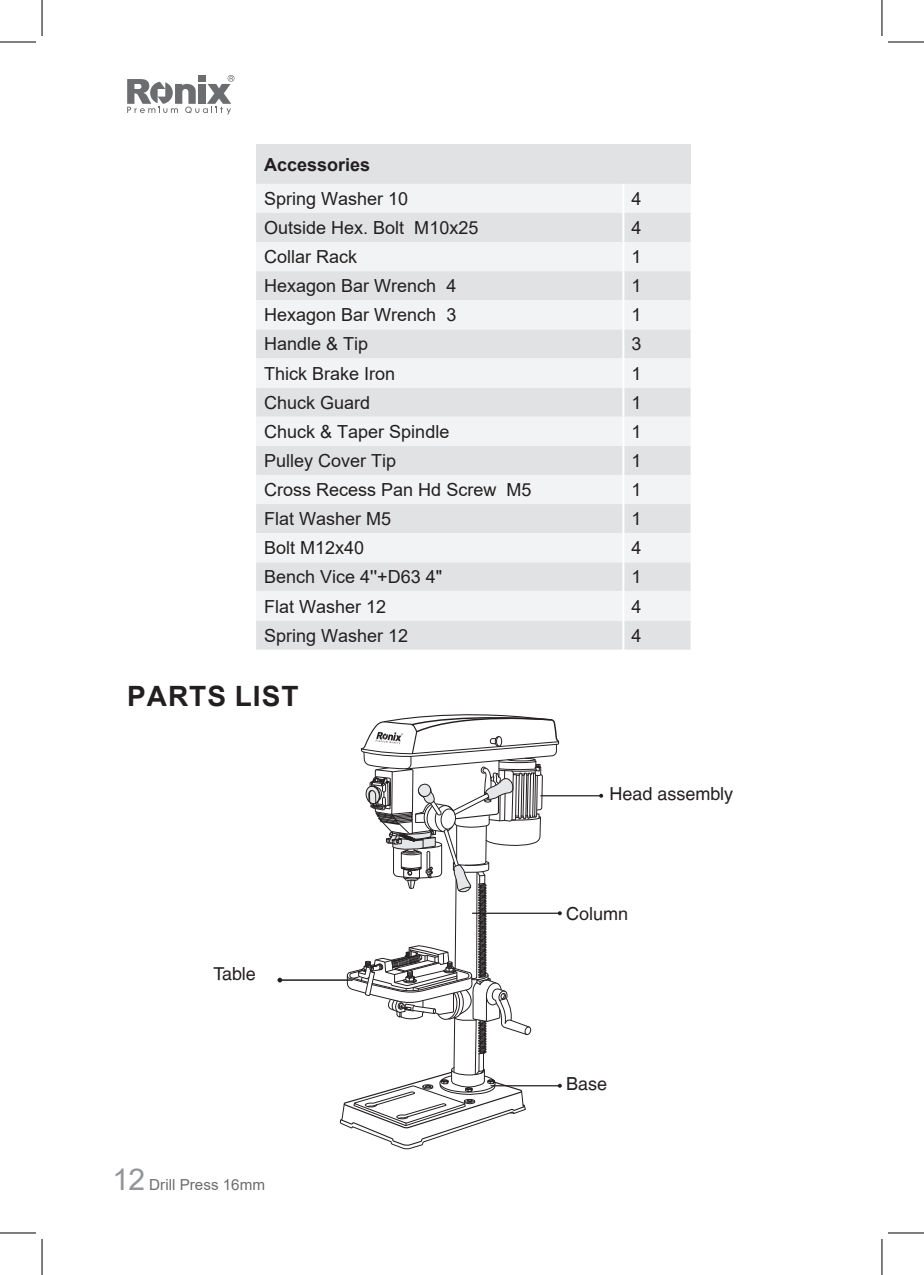
<style>
.page{position:relative;width:924px;height:1275px;background:#fff}
.page>*{position:absolute;margin:0;border:0;box-sizing:border-box;transform-origin:0 0}
.t1{font:700 28px "Arial";letter-spacing:.035em;color:#231f20}
.t2{font:18px "Arial";color:#231f20}
.t3{font:18px "Helvetica LT";color:#231f20}
.t4{font:700 18px "Arial";color:#231f20}
.t5{font:15.2px "Arial";color:#6c6d70}
.s1{font-size:30px;color:#939598}
</style>
<div class="page">
<svg style="left:127px;top:75px;width:107px;height:40px"></svg>
<div style="left:198px;top:75px;width:7px;height:7px;background:#6c6d70"></div>
<div style="left:256px;top:144px;width:434px;height:40px;background:#e1e2e4"></div>
<div style="left:256px;top:184px;width:434px;height:29px;background:#f2f3f4"></div>
<div style="left:256px;top:213px;width:434px;height:436px;background:#e1e2e4"></div>
<svg style="left:256px;top:242px;width:434px;height:378px;fill:#f2f3f4"></svg>
<hr style="left:622px;top:184px;width:2px;height:29px;background:#fff">
<hr style="left:622px;top:213px;width:2px;height:29px;background:#fff">
<hr style="left:622px;top:242px;width:2px;height:29px;background:#fff">
<hr style="left:622px;top:271px;width:2px;height:29px;background:#fff">
<hr style="left:622px;top:300px;width:2px;height:29px;background:#fff">
<hr style="left:622px;top:329px;width:2px;height:29px;background:#fff">
<hr style="left:622px;top:358px;width:2px;height:29px;background:#fff">
<hr style="left:622px;top:387px;width:2px;height:30px;background:#fff">
<hr style="left:622px;top:417px;width:2px;height:29px;background:#fff">
<hr style="left:622px;top:446px;width:2px;height:29px;background:#fff">
<hr style="left:622px;top:475px;width:2px;height:29px;background:#fff">
<hr style="left:622px;top:504px;width:2px;height:29px;background:#fff">
<hr style="left:622px;top:533px;width:2px;height:29px;background:#fff">
<hr style="left:622px;top:562px;width:2px;height:29px;background:#fff">
<hr style="left:622px;top:591px;width:2px;height:29px;background:#fff">
<hr style="left:622px;top:620px;width:2px;height:29px;background:#fff">
<hr style="left:280px;top:979px;width:72px;height:2px;background:#231f20">
<svg style="left:277px;top:977px;width:5px;height:5px"></svg>
<hr style="left:540px;top:795px;width:61px;height:1px;background:#231f20">
<svg style="left:599px;top:794px;width:4px;height:4px"></svg>
<svg style="left:339px;top:714px;width:222px;height:436px"></svg>
<hr style="left:0;top:42px;width:36px;height:1px;background:#000">
<hr style="left:887px;top:42px;width:36px;height:1px;background:#000">
<hr style="left:0;top:1232px;width:36px;height:1px;background:#000">
<hr style="left:887px;top:1232px;width:36px;height:1px;background:#000">
<hr style="left:42px;top:0;width:1px;height:36px;background:#000">
<hr style="left:42px;top:1239px;width:1px;height:36px;background:#000">
<hr style="left:881px;top:0;width:1px;height:36px;background:#000">
<hr style="left:881px;top:1239px;width:1px;height:36px;background:#000">
<p class="t4" style="left:264px;top:151px;width:108px">Accessories</p>
<p class="t2" style="left:264px;top:186px;width:146px">Spring Washer 10</p>
<p class="t2" style="left:631px;top:186px;width:12px">4</p>
<p class="t2" style="left:264px;top:215px;width:216px">Outside Hex. Bolt M10x25</p>
<p class="t2" style="left:631px;top:215px;width:12px">4</p>
<p class="t2" style="left:264px;top:244px;width:95px">Collar Rack</p>
<p class="t2" style="left:631px;top:244px;width:12px">1</p>
<p class="t2" style="left:264px;top:273px;width:194px">Hexagon Bar Wrench 4</p>
<p class="t2" style="left:631px;top:273px;width:12px">1</p>
<p class="t2" style="left:264px;top:303px;width:194px">Hexagon Bar Wrench 3</p>
<p class="t2" style="left:631px;top:303px;width:12px">1</p>
<p class="t2" style="left:264px;top:332px;width:106px">Handle &amp; Tip</p>
<p class="t2" style="left:631px;top:332px;width:12px">3</p>
<p class="t2" style="left:264px;top:361px;width:133px">Thick Brake Iron</p>
<p class="t2" style="left:631px;top:361px;width:12px">1</p>
<p class="t2" style="left:264px;top:390px;width:108px">Chuck Guard</p>
<p class="t2" style="left:631px;top:390px;width:12px">1</p>
<p class="t2" style="left:264px;top:419px;width:187px">Chuck &amp; Taper Spindle</p>
<p class="t2" style="left:631px;top:419px;width:12px">1</p>
<p class="t2" style="left:264px;top:448px;width:134px">Pulley Cover Tip</p>
<p class="t2" style="left:631px;top:448px;width:12px">1</p>
<p class="t2" style="left:264px;top:477px;width:269px">Cross Recess Pan Hd Screw M5</p>
<p class="t2" style="left:631px;top:477px;width:12px">1</p>
<p class="t2" style="left:264px;top:506px;width:129px">Flat Washer M5</p>
<p class="t2" style="left:631px;top:506px;width:12px">1</p>
<p class="t2" style="left:264px;top:535px;width:102px">Bolt M12x40</p>
<p class="t2" style="left:631px;top:535px;width:12px">4</p>
<p class="t2" style="left:264px;top:565px;width:179px">Bench Vice 4''+D63 4"</p>
<p class="t2" style="left:631px;top:565px;width:12px">1</p>
<p class="t2" style="left:264px;top:594px;width:124px">Flat Washer 12</p>
<p class="t2" style="left:631px;top:594px;width:12px">4</p>
<p class="t2" style="left:264px;top:623px;width:146px">Spring Washer 12</p>
<p class="t2" style="left:631px;top:623px;width:12px">4</p>
<h1 class="t1" style="left:127px;top:677px;width:173px">PARTS LIST</h1>
<p class="t3" style="left:213px;top:963px;width:44px">Table</p>
<p class="t5" style="left:112px;top:1174px;width:154px"><span class="s1">12</span> Drill Press 16mm</p>
<p class="t3" style="left:609px;top:783px;width:125px">Head assembly</p>
<p class="t3" style="left:566px;top:903px;width:64px">Column</p>
<p class="t3" style="left:566px;top:1073px;width:43px">Base</p>
</div>
